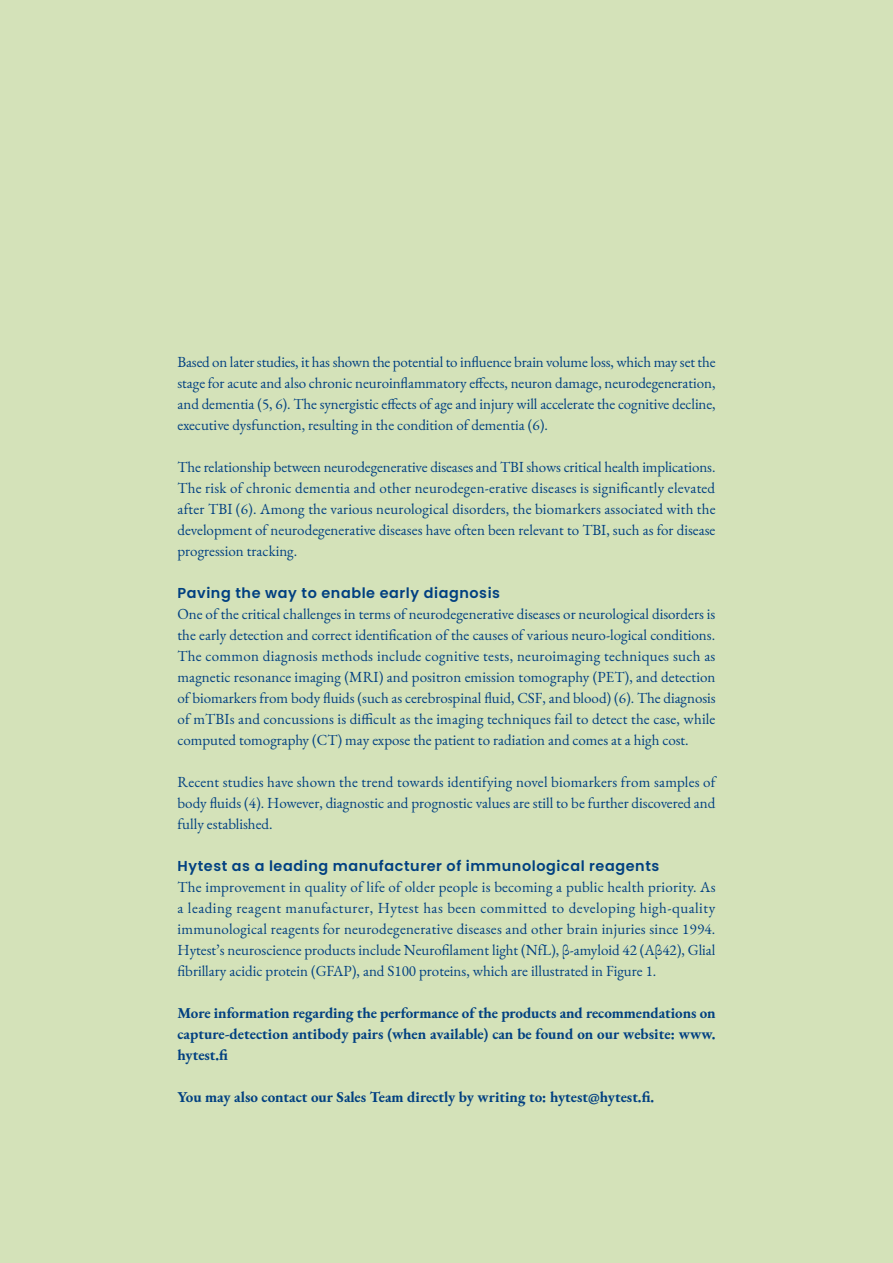
<style>
.page{position:relative;width:893px;height:1263px;background:#fff}
.page>*{position:absolute;margin:0;border:0;box-sizing:border-box;transform-origin:0 0}
.Leipäteksti{font:15px/21px "EB Garamond";color:#014081;text-align:justify}
.Leipäteksti-2{font:700 15px/21px "EB Garamond";color:#014081;text-align:justify}
.Väliotsikko_2{font:600 14.4px "Poppins";letter-spacing:.04em;color:#014081}
</style>
<div class="page">
<div style="left:1px;top:0;width:892px;height:1263px;background:#d4e2b9"></div>
<p class="Leipäteksti" style="left:178px;top:352px;width:540px">Based on later studies, it has shown the potential to influence brain volume loss, which may set the stage for acute and also chronic neuroinflammatory effects, neuron damage, neurodegeneration, and dementia (5, 6). The synergistic effects of age and injury will accelerate the cognitive decline, executive dysfunction, resulting in the condition of dementia (6).</p>
<p class="Leipäteksti" style="left:178px;top:457px;width:540px">The relationship between neurodegenerative diseases and TBI shows critical health implications.<br>The risk of chronic dementia and other neurodegen-erative diseases is significantly elevated after TBI (6). Among the various neurological disorders, the biomarkers associated with the development of neurodegenerative diseases have often been relevant to TBI, such as for disease progression tracking.</p>
<p class="Väliotsikko_2" style="left:178px;top:585px;width:324px">Paving the way to enable early diagnosis</p>
<p class="Leipäteksti" style="left:178px;top:604px;width:540px">One of the critical challenges in terms of neurodegenerative diseases or neurological disorders is the early detection and correct identification of the causes of various neuro-logical conditions.<br>The common diagnosis methods include cognitive tests, neuroimaging techniques such as magnetic resonance imaging (MRI) and positron emission tomography (PET), and detection of biomarkers from body fluids (such as cerebrospinal fluid, CSF, and blood) (6). The diagnosis of mTBIs and concussions is difficult as the imaging techniques fail to detect the case, while computed tomography (CT) may expose the patient to radiation and comes at a high cost.</p>
<p class="Leipäteksti" style="left:178px;top:772px;width:540px">Recent studies have shown the trend towards identifying novel biomarkers from samples of body fluids (4). However, diagnostic and prognostic values are still to be further discovered and fully established.</p>
<p class="Väliotsikko_2" style="left:178px;top:858px;width:483px">Hytest as a leading manufacturer of immunological reagents</p>
<p class="Leipäteksti" style="left:178px;top:877px;width:540px">The improvement in quality of life of older people is becoming a public health priority. As a leading reagent manufacturer, Hytest has been committed to developing high-quality immunological reagents for neurodegenerative diseases and other brain injuries since 1994.<br>Hytest’s neuroscience products include Neurofilament light (NfL), β-amyloid 42 (Aβ42), Glial fibrillary acidic protein (GFAP), and S100 proteins, which are illustrated in Figure 1.</p>
<p class="Leipäteksti-2" style="left:178px;top:1003px;width:540px">More information regarding the performance of the products and recommendations on capture-detection antibody pairs (when available) can be found on our website: www. hytest.fi</p>
<p class="Leipäteksti-2" style="left:178px;top:1087px;width:478px">You may also contact our Sales Team directly by writing to: hytest@hytest.fi.</p>
</div>
